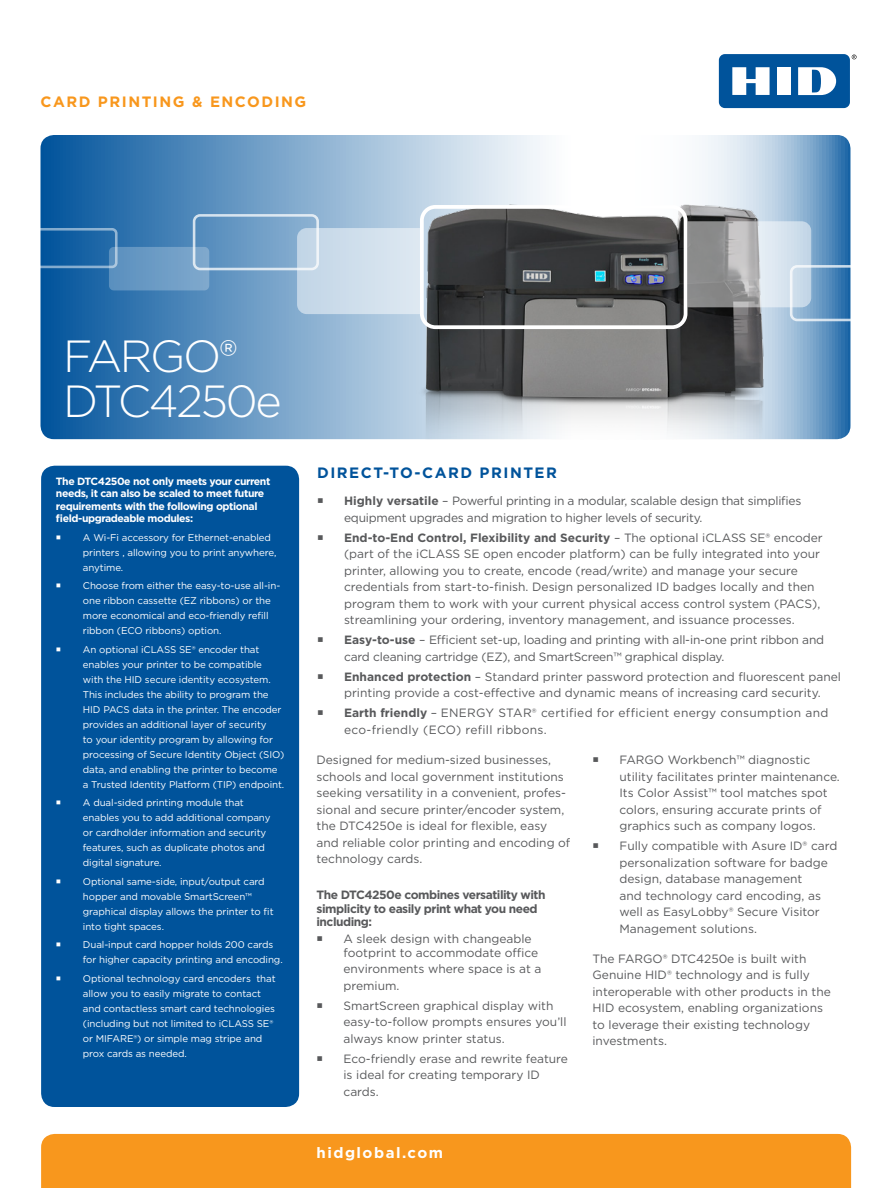
<style>
.page{position:relative;width:891px;height:1188px;background:#fff}
.page>*{position:absolute;margin:0;border:0;box-sizing:border-box;transform-origin:0 0}
.t1{font:300 45px/45px "Gotham";letter-spacing:-.05em;color:#fff}
.t2{font:700 15px "Gotham";letter-spacing:.1em;color:#f8971d}
.t3{font:700 15px "Gotham";letter-spacing:.1em;color:#00539b}
.t4{font:700 15px "Gotham";letter-spacing:.1em;color:#fff}
.Body{font:12px/16.5px "Gotham";color:#58595b}
.Body-2{font:12px/16.5px "Gotham";letter-spacing:-.02em;color:#58595b}
.Body-3{font:12px/16.5px "Gotham";letter-spacing:.025em;color:#58595b}
.t5{font:700 12px/13.5px "Gotham";letter-spacing:-.04em;color:#58595b}
.Bluebox_header{font:700 10.5px/12.6px "Gotham";letter-spacing:-.04em;color:#fff}
.t6{font:9.75px/15px "Gotham";letter-spacing:-.01em;color:#fff}
.s1{font-weight:700}
</style>
<div class="page">
<svg style="left:852px;top:55px;width:5px;height:4px"></svg>
<div style="left:719px;top:54px;width:131px;height:54px;background:#00539b;border-radius:6px"></div>
<div style="left:777px;top:67px;width:14px;height:28px;background:#fff"></div>
<svg style="left:732px;top:67px;width:38px;height:28px"></svg>
<svg style="left:798px;top:67px;width:38px;height:28px"></svg>
<svg style="left:40px;top:135px;width:810px;height:304px;background:#719fc7"></svg>
<div style="left:41px;top:1134px;width:810px;height:54px;background:#f8971d"></div>
<img style="left:401px;top:188px;width:383px;height:251px">
<div style="left:193px;top:214px;width:126px;height:56px;border:3px solid #fff;border-radius:6px"></div>
<svg style="left:109px;top:247px;width:100px;height:43px;background:#6f9dc6"></svg>
<div style="left:28px;top:228px;width:90px;height:40px;border:3px solid #fff;border-radius:4px"></div>
<div style="left:420px;top:205px;width:267px;height:124px;border:4px solid #fff;border-radius:14px"></div>
<svg style="left:297px;top:228px;width:123px;height:86px;background:#cfdeec"></svg>
<svg style="left:687px;top:221px;width:163px;height:100px;background:#95a7b7"></svg>
<div style="left:41px;top:466px;width:258px;height:641px;background:#00539b;border-radius:14px"></div>
<p class="t2" style="left:40px;top:92px;width:267px">CARD PRINTING &amp; ENCODING</p>
<p class="t1" style="left:63px;top:332px;width:220px">FARGO®<br>DTC4250e</p>
<p class="Bluebox_header" style="left:56px;top:475px;width:216px">The DTC4250e not only meets your current needs, it can also be scaled to meet future requirements with the following optional field-upgradeable modules:</p>
<p class="t6" style="left:83px;top:530px;width:195px">A Wi-Fi accessory for Ethernet-enabled printers , allowing you to print anywhere, anytime.</p>
<p class="t6" style="left:83px;top:578px;width:199px">Choose from either the easy-to-use all-in&shy;one ribbon cassette (EZ ribbons) or the more economical and eco-friendly refill ribbon (ECO ribbons) option.</p>
<p class="t6" style="left:83px;top:642px;width:203px">An optional iCLASS SE® encoder that enables your printer to be compatible with the HID secure identity ecosystem.<br>This includes the ability to program the HID PACS data in the printer. The encoder provides an additional layer of security<br>to your identity program by allowing for processing of Secure Identity Object (SIO) data, and enabling the printer to become a Trusted Identity Platform (TIP) endpoint.</p>
<p class="t6" style="left:83px;top:795px;width:189px">A dual-sided printing module that enables you to add additional company or cardholder information and security features, such as duplicate photos and digital signature.</p>
<p class="t6" style="left:83px;top:874px;width:192px">Optional same-side, input/output card hopper and movable SmartScreen™ graphical display allows the printer to fit into tight spaces.</p>
<p class="t6" style="left:83px;top:937px;width:201px">Dual-input card hopper holds 200 cards for higher capacity printing and encoding.</p>
<p class="t6" style="left:83px;top:971px;width:194px">Optional technology card encoders that allow you to easily migrate to contact and contactless smart card technologies (including but not limited to iCLASS SE® or MIFARE®) or simple mag stripe and prox cards as needed.</p>
<p class="t3" style="left:317px;top:462px;width:241px">DIRECT-TO-CARD PRINTER</p>
<p class="Body-2" style="left:344px;top:493px;width:459px"><span class="s1">Highly versatile</span> – Powerful printing in a modular, scalable design that simplifies equipment upgrades and migration to higher levels of security.</p>
<p class="Body" style="left:344px;top:529px;width:480px"><span class="s1">End-to-End Control, Flexibility and Security</span> – The optional iCLASS SE® encoder (part of the iCLASS SE open encoder platform) can be fully integrated into your printer, allowing you to create, encode (read/write) and manage your secure credentials from start-to-finish. Design personalized ID badges locally and then program them to work with your current physical access control system (PACS), streamlining your ordering, inventory management, and issuance processes.</p>
<p class="Body" style="left:344px;top:632px;width:482px"><span class="s1">Easy-to-use</span> – Efficient set-up, loading and printing with all-in-one print ribbon and card cleaning cartridge (EZ), and SmartScreen™ graphical display.</p>
<p class="Body" style="left:344px;top:668px;width:498px"><span class="s1">Enhanced protection</span> – Standard printer password protection and fluorescent panel printing provide a cost-effective and dynamic means of increasing card security.</p>
<p class="Body-3" style="left:344px;top:705px;width:486px"><span class="s1">Earth friendly</span> – ENERGY STAR® certified for efficient energy consumption and eco-friendly (ECO) refill ribbons.</p>
<p class="Body" style="left:316px;top:752px;width:255px">Designed for medium-sized businesses, schools and local government institutions seeking versatility in a convenient, profes&shy;sional and secure printer/encoder system, the DTC4250e is ideal for flexible, easy and reliable color printing and encoding of technology cards.</p>
<p class="t5" style="left:316px;top:888px;width:231px">The DTC4250e combines versatility with simplicity to easily print what you need including:</p>
<p class="Body" style="left:344px;top:932px;width:196px;line-height:13.5px">A sleek design with changeable footprint to accommodate office</p>
<p class="Body" style="left:344px;top:960px;width:199px">environments where space is at a premium.</p>
<p class="Body" style="left:344px;top:997px;width:225px">SmartScreen graphical display with easy-to-follow prompts ensures you’ll always know printer status.</p>
<p class="Body" style="left:344px;top:1050px;width:226px">Eco-friendly erase and rewrite feature is ideal for creating temporary ID cards.</p>
<p class="t4" style="left:316px;top:1142px;width:128px">hidglobal.com</p>
<p class="Body" style="left:620px;top:752px;width:222px">FARGO Workbench™ diagnostic utility facilitates printer maintenance.<br>Its Color Assist™ tool matches spot colors, ensuring accurate prints of graphics such as company logos.</p>
<p class="Body" style="left:620px;top:838px;width:219px">Fully compatible with Asure ID® card personalization software for badge design, database management<br>and technology card encoding, as well as EasyLobby® Secure Visitor<br>Management solutions.</p>
<p class="Body" style="left:592px;top:950px;width:240px">The FARGO® DTC4250e is built with Genuine HID® technology and is fully interoperable with other products in the HID ecosystem, enabling organizations to leverage their existing technology investments.</p>
</div>
